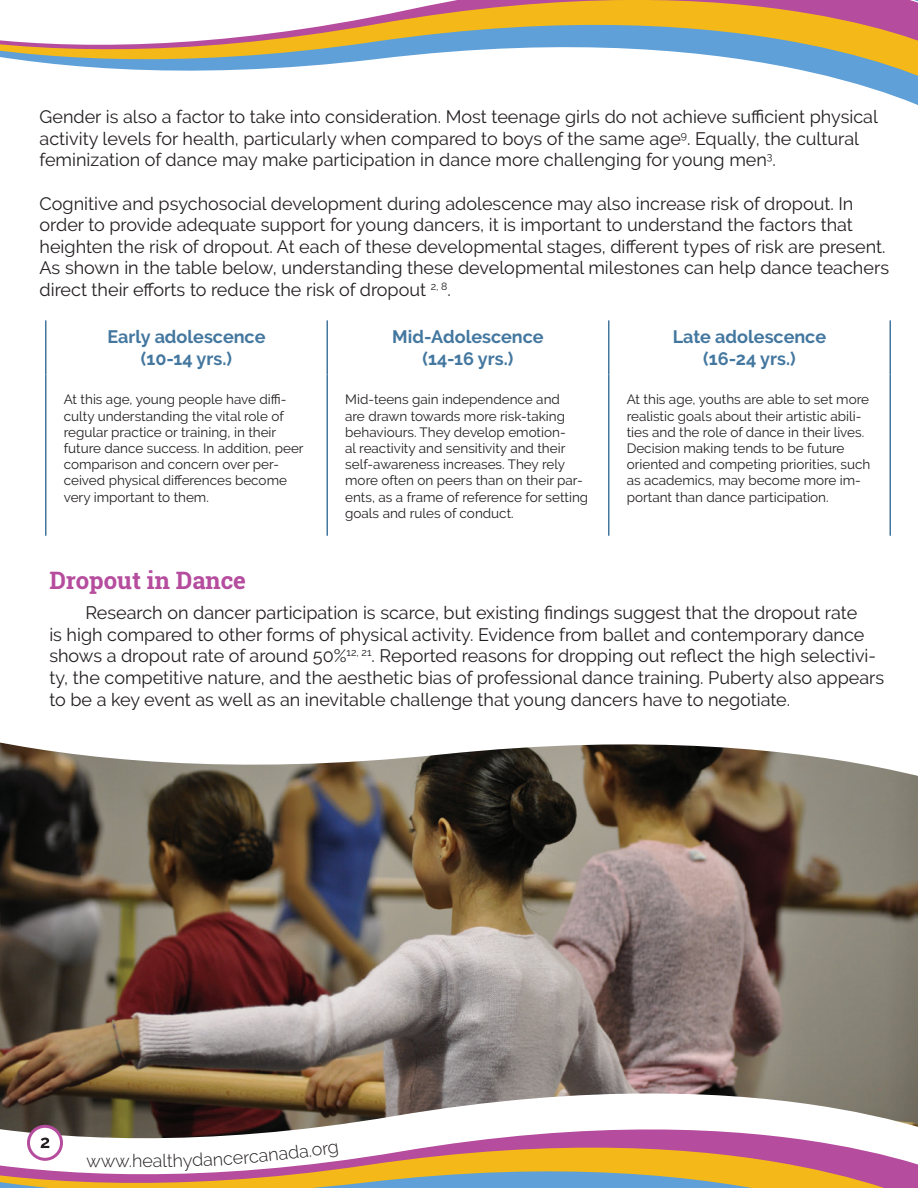
<style>
.page{position:relative;width:918px;height:1188px;background:#fff}
.page>*{position:absolute;margin:0;border:0;box-sizing:border-box;transform-origin:0 0}
.t1{font:700 24px "Roboto Slab";color:#b54c9d}
.t2{font:18px/21.6px "Raleway";color:#231f20}
.t3{font:700 18px/21.6px "Raleway";color:#43779f;text-align:center}
.t4{font:300 18px "Raleway";color:#231f20}
.t5{font:13.5px/16.2px "Raleway";color:#231f20}
</style>
<div class="page">
<img style="left:0;top:844px;width:918px;height:219px">
<svg style="left:0;top:742px;width:918px;height:102px;background:#6f6659"></svg>
<svg style="left:662px;top:1047px;width:256px;height:16px;background:#8e8379"></svg>
<svg style="left:0;top:1063px;width:918px;height:125px"></svg>
<hr style="left:45px;top:320px;width:1px;height:54px;background:#43779f">
<hr style="left:327px;top:320px;width:1px;height:54px;background:#43779f">
<hr style="left:608px;top:320px;width:1px;height:54px;background:#43779f">
<hr style="left:890px;top:320px;width:1px;height:54px;background:#43779f">
<hr style="left:45px;top:374px;width:1px;height:162px;background:#43779f">
<hr style="left:327px;top:374px;width:1px;height:162px;background:#43779f">
<hr style="left:608px;top:374px;width:1px;height:162px;background:#43779f">
<hr style="left:890px;top:374px;width:1px;height:162px;background:#43779f">
<svg style="left:0;top:0;width:783px;height:71px"></svg>
<svg style="left:783px;top:0;width:135px;height:105px"></svg>
<div style="left:28px;top:1126px;width:33px;height:33px;background:#fff;border-radius:50%"></div>
<div style="left:27px;top:1125px;width:36px;height:36px;border:3px solid #b54c9d;border-radius:50%"></div>
<svg style="left:41px;top:1138px;width:8px;height:10px"></svg>
<svg style="left:87px;top:1157px;width:42px;height:10px"></svg>
<svg style="left:153px;top:1143px;width:186px;height:28px"></svg>
<p class="t2" style="left:40px;top:106px;width:840px">Gender is also a factor to take into consideration. Most teenage girls do not achieve sufficient physical activity levels for health, particularly when compared to boys of the same age<sup>9</sup>. Equally, the cultural feminization of dance may make participation in dance more challenging for young men<sup>3</sup>.</p>
<p class="t2" style="left:40px;top:192px;width:851px">Cognitive and psychosocial development during adolescence may also increase risk of dropout. In order to provide adequate support for young dancers, it is important to understand the factors that heighten the risk of dropout. At each of these developmental stages, different types of risk are present.<br>As shown in the table below, understanding these developmental milestones can help dance teachers direct their efforts to reduce the risk of dropout <sup>2,</sup> <sup>8</sup>.</p>
<p class="t3" style="left:107px;top:326px;width:160px">Early adolescence (10-14 yrs.)</p>
<p class="t3" style="left:392px;top:326px;width:153px">Mid-Adolescence (14-16 yrs.)</p>
<p class="t3" style="left:673px;top:326px;width:155px">Late adolescence (16-24 yrs.)</p>
<p class="t5" style="left:64px;top:391px;width:241px">At this age, young people have diffi&shy;culty understanding the vital role of regular practice or training, in their future dance success. In addition, peer comparison and concern over per&shy;ceived physical differences become very important to them.</p>
<p class="t5" style="left:345px;top:391px;width:245px">Mid-teens gain independence and<br>are drawn towards more risk-taking behaviours. They develop emotion-<br>al reactivity and sensitivity and their self-awareness increases. They rely more often on peers than on their par&shy;ents, as a frame of reference for setting goals and rules of conduct.</p>
<p class="t5" style="left:627px;top:391px;width:245px">At this age, youths are able to set more realistic goals about their artistic abili&shy;ties and the role of dance in their lives.<br>Decision making tends to be future oriented and competing priorities, such as academics, may become more im&shy;portant than dance participation.</p>
<h1 class="t1" style="left:49px;top:563px;width:198px">Dropout in Dance</h1>
<p class="t2" style="left:49px;top:602px;width:836px;text-indent:36px">Research on dancer participation is scarce, but existing findings suggest that the dropout rate<br>is high compared to other forms of physical activity. Evidence from ballet and contemporary dance shows a dropout rate of around 50%<sup>12,</sup> <sup>21</sup>. Reported reasons for dropping out reflect the high selectivi&shy;ty, the competitive nature, and the aesthetic bias of professional dance training. Puberty also appears to be a key event as well as an inevitable challenge that young dancers have to negotiate.</p>
<p class="t4" style="left:129px;top:1151px;width:26px">.he</p>
</div>
